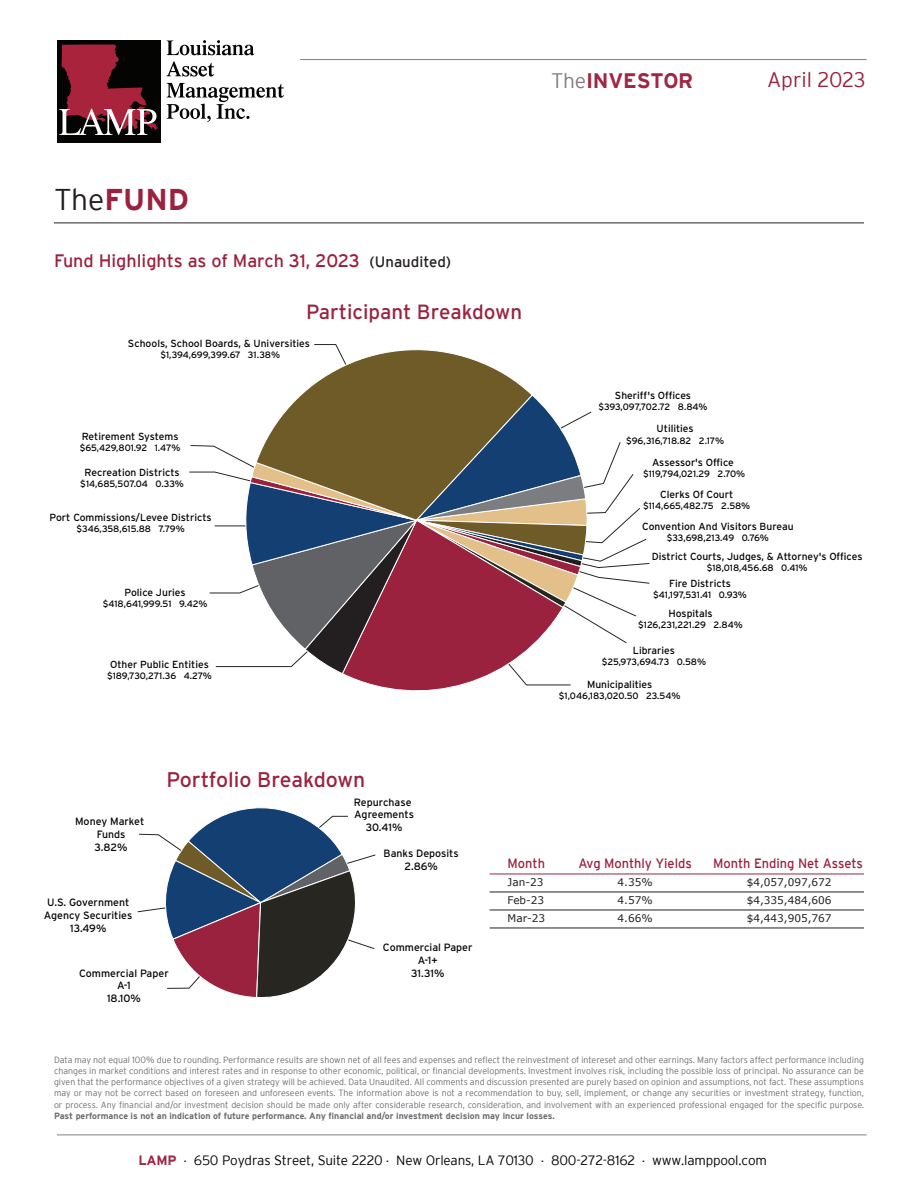
<style>
.page{position:relative;width:918px;height:1188px;background:#fff}
.page>*{position:absolute;margin:0;border:0;box-sizing:border-box;transform-origin:0 0}
.t1{font:700 30px "Interstate";color:#9b223e}
.t2{font:21.15px "Interstate";color:#9b223e}
.t3{font:700 21px "Interstate";letter-spacing:-.01em;color:#9f2743}
.t4{font:300 21px "Interstate";color:#9b223e}
.t5{font:20.55px "Interstate";color:#9b223e}
.t6{font:18px "Interstate";color:#9b223e}
.t7{font:300 13.5px "Interstate";letter-spacing:-.015em;color:#040503}
.t8{font:13.5px "Interstate";color:#9b223e;scale:.95 1}
.t9{font:10.65px/12.8px "Interstate";color:#040503;text-align:center}
.t10{font:10.5px "Verdana";color:#231f20}
.t11{font:10.35px "Interstate";color:#040503}
.t12{font:9.3px "Interstate";letter-spacing:-.01em;color:#040503}
.t13{font:300 9px/11.2px "Interstate";color:#6c6d70;text-align:justify}
.t14{font:700 9px "Interstate";color:#6c6d70}
.s1{font-weight:300;color:#817f83}
.s2{font-weight:300;color:#231f20}
.s3{font-size:15px;color:#231f20}
.s4{font-weight:700;color:#9f2743}
.s5{font-size:7.5px}
</style>
<div class="page">
<div style="left:57px;top:40px;width:104px;height:102px;background:#040503"></div>
<svg style="left:59px;top:44px;width:99px;height:91px"></svg>
<svg style="left:167px;top:40px;width:87px;height:15px"></svg>
<svg style="left:166px;top:61px;width:48px;height:16px"></svg>
<svg style="left:167px;top:83px;width:117px;height:39px"></svg>
<hr style="left:300px;top:59px;width:567px;height:1px;background:#817f83">
<hr style="left:57px;top:1135px;width:810px;height:1px;background:#817f83">
<hr style="left:54px;top:223px;width:810px;height:1px;background:#231f20">
<svg style="left:137px;top:807px;width:239px;height:191px"></svg>
<svg style="left:189px;top:411px;width:461px;height:257px"></svg>
<svg style="left:303px;top:344px;width:228px;height:50px"></svg>
<svg style="left:244px;top:394px;width:344px;height:297px"></svg>
<hr style="left:490px;top:874px;width:374px;height:1px;background:#9b223e">
<hr style="left:490px;top:892px;width:374px;height:1px;background:#231f20">
<hr style="left:490px;top:910px;width:374px;height:1px;background:#231f20">
<hr style="left:490px;top:928px;width:374px;height:1px;background:#231f20">
<h3 class="t3" style="left:551px;top:69px;width:144px"><span class="s1">The</span>INVESTOR</h3>
<h3 class="t4" style="left:767px;top:68px;width:100px">April 2023</h3>
<h1 class="t1" style="left:54px;top:183px;width:136px"><span class="s2">The</span>FUND</h1>
<h3 class="t6" style="left:54px;top:251px;width:399px">Fund Highlights as of March 31, 2023 <span class="s3">(Unaudited)</span></h3>
<h3 class="t5" style="left:306px;top:300px;width:217px">Participant Breakdown</h3>
<p class="t11" style="left:128px;top:337px;width:184px">Schools, School Boards, &amp; Universities</p>
<p class="t12" style="left:160px;top:349px;width:121px">$1,394,699,399.67 31.38%</p>
<p class="t11" style="left:82px;top:430px;width:98px">Retirement Systems</p>
<p class="t12" style="left:80px;top:442px;width:102px">$65,429,801.92 1.47%</p>
<p class="t11" style="left:85px;top:466px;width:97px">Recreation Districts</p>
<p class="t12" style="left:80px;top:478px;width:105px">$14,685,507.04 0.33%</p>
<p class="t11" style="left:50px;top:512px;width:164px">Port Commissions/Levee Districts</p>
<p class="t12" style="left:76px;top:524px;width:110px">$346,358,615.88 7.79%</p>
<p class="t11" style="left:615px;top:390px;width:78px">Sheriff's Offices</p>
<p class="t12" style="left:598px;top:402px;width:111px">$393,097,702.72 8.84%</p>
<p class="t11" style="left:657px;top:423px;width:39px">Utilities</p>
<p class="t12" style="left:626px;top:435px;width:99px">$96,316,718.82 2.17%</p>
<p class="t11" style="left:652px;top:457px;width:83px">Assessor's Office</p>
<p class="t12" style="left:643px;top:469px;width:104px">$119,794,021.29 2.70%</p>
<p class="t11" style="left:660px;top:489px;width:75px">Clerks Of Court</p>
<p class="t12" style="left:643px;top:501px;width:109px">$114,665,482.75 2.58%</p>
<p class="t11" style="left:642px;top:521px;width:153px">Convention And Visitors Bureau</p>
<p class="t12" style="left:667px;top:533px;width:103px">$33,698,213.49 0.76%</p>
<p class="t11" style="left:652px;top:551px;width:212px">District Courts, Judges, &amp; Attorney's Offices</p>
<p class="t12" style="left:707px;top:563px;width:102px">$18,018,456.68 0.41%</p>
<p class="t11" style="left:669px;top:577px;width:63px">Fire Districts</p>
<p class="t11" style="left:125px;top:587px;width:63px">Police Juries</p>
<p class="t12" style="left:653px;top:589px;width:95px">$41,197,531.41 0.93%</p>
<p class="t12" style="left:103px;top:599px;width:106px">$418,641,999.51 9.42%</p>
<p class="t11" style="left:668px;top:608px;width:46px">Hospitals</p>
<p class="t12" style="left:638px;top:620px;width:106px">$126,231,221.29 2.84%</p>
<p class="t11" style="left:110px;top:658px;width:100px">Other Public Entities</p>
<p class="t12" style="left:107px;top:670px;width:106px">$189,730,271.36 4.27%</p>
<p class="t9" style="left:75px;top:815px;width:71px">Money Market<br>Funds<br>3.82%</p>
<h2 class="t2" style="left:166px;top:768px;width:200px">Portfolio Breakdown</h2>
<p class="t9" style="left:354px;top:795px;width:62px">Repurchase<br>Agreements<br>30.41%</p>
<p class="t9" style="left:384px;top:847px;width:77px">Banks Deposits<br>2.86%</p>
<p class="t9" style="left:44px;top:896px;width:90px">U.S. Government<br>Agency Securities<br>13.49%</p>
<p class="t9" style="left:79px;top:966px;width:91px">Commercial Paper<br>A-1<br>18.10%</p>
<p class="t9" style="left:383px;top:941px;width:91px">Commercial Paper<br>A-1+<br>31.31%</p>
<p class="t11" style="left:633px;top:644px;width:44px">Libraries</p>
<p class="t12" style="left:602px;top:656px;width:106px">$25,973,694.73 0.58%</p>
<p class="t11" style="left:587px;top:678px;width:67px">Municipalities</p>
<p class="t12" style="left:559px;top:690px;width:123px">$1,046,183,020.50 23.54%</p>
<h3 class="t8" style="left:508px;top:855px;width:41px">Month</h3>
<h3 class="t8" style="left:578px;top:855px;width:121px">Avg Monthly Yields</h3>
<h3 class="t8" style="left:713px;top:855px;width:159px">Month Ending Net Assets</h3>
<p class="t10" style="left:508px;top:875px;width:37px">Jan-23</p>
<p class="t10" style="left:618px;top:875px;width:37px">4.35%</p>
<p class="t10" style="left:747px;top:875px;width:86px">$4,057,097,672</p>
<p class="t10" style="left:508px;top:893px;width:38px">Feb-23</p>
<p class="t10" style="left:618px;top:893px;width:37px">4.57%</p>
<p class="t10" style="left:747px;top:893px;width:86px">$4,335,484,606</p>
<p class="t10" style="left:508px;top:911px;width:39px">Mar-23</p>
<p class="t10" style="left:618px;top:911px;width:37px">4.66%</p>
<p class="t10" style="left:747px;top:911px;width:86px">$4,443,905,767</p>
<p class="t13" style="left:54px;top:1054px;width:812px">Data may not equal 100% due to rounding. Performance results are shown net of all fees and expenses and reflect the reinvestment of intereset and other earnings. Many factors affect performance including changes in market conditions and interest rates and in response to other economic, political, or financial developments. Investment involves risk, including the possible loss of principal. No assurance can be given that the performance objectives of a given strategy will be achieved. Data Unaudited. All comments and discussion presented are purely based on opinion and assumptions, not fact. These assumptions may or may not be correct based on foreseen and unforeseen events. The information above is not a recommendation to buy, sell, implement, or change any securities or investment strategy, function, or process. Any financial and/or investment decision should be made only after considerable research, consideration, and involvement with an experienced professional engaged for the specific purpose.</p>
<p class="t14" style="left:54px;top:1111px;width:502px">Past performance is not an indication of future performance. Any financial and/or investment decision may incur losses.</p>
<h3 class="t7" style="left:138px;top:1153px;width:630px"><span class="s4">LAMP</span> <span class="s5">•</span> 650 Poydras Street, Suite 2220 <span class="s5">•</span> New Orleans, LA 70130 <span class="s5">•</span> 800-272-8162 <span class="s5">•</span> www.lamppool.com</h3>
</div>
